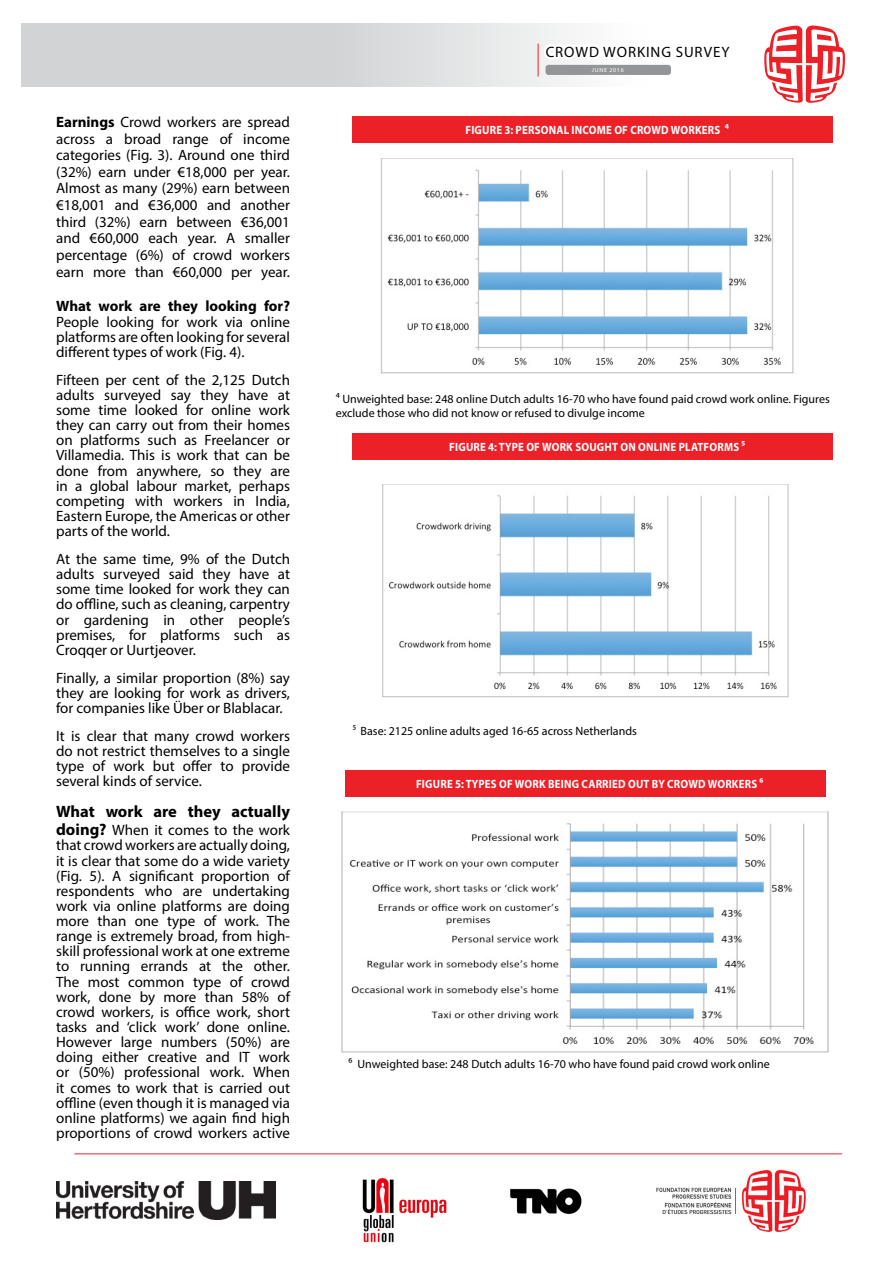
<style>
.page{position:relative;width:893px;height:1263px;background:#fff}
.page>*{position:absolute;margin:0;border:0;box-sizing:border-box;transform-origin:0 0}
.t1{font:700 16.5px "Myriad Pro";color:#000}
.t2{font:15px/15.1px "Myriad Pro";color:#000;text-align:justify}
.t3{font:700 15px "Myriad Pro";color:#000}
.t4{font:15px "Myriad Pro";letter-spacing:.06em;color:#000}
.t5{font:12px/14.4px "Myriad Pro";color:#000}
.t6{font:700 12px "Myriad Pro";letter-spacing:.02em;color:#fff;scale:.9 1}
.t7{font:12px "Myriad Pro";color:#000;scale:.9 1}
.t8{font:6px "Myriad Pro";letter-spacing:.11em;color:#fff}
.s1{font-weight:700}
.s2{font-weight:700;font-size:16.5px}
</style>
<div class="page">
<svg style="left:21px;top:23px;width:520px;height:64px;background:#d7d8d9"></svg>
<svg style="left:764px;top:26px;width:81px;height:77px"></svg>
<svg style="left:541px;top:23px;width:130px;height:64px"></svg>
<div style="left:546px;top:65px;width:125px;height:10px;background:#939598;border-radius:3px"></div>
<hr style="left:538px;top:44px;width:1px;height:33px;background:#ec2027">
<hr style="left:74px;top:1153px;width:768px;height:1px;background:#ec2027">
<img style="left:656px;top:1169px;width:150px;height:63px">
<img style="left:373px;top:142px;width:425px;height:232px">
<div style="left:353px;top:116px;width:480px;height:26px;background:#ec2027"></div>
<div style="left:353px;top:433px;width:480px;height:27px;background:#ec2027"></div>
<img style="left:382px;top:484px;width:407px;height:214px">
<img style="left:341px;top:811px;width:488px;height:242px">
<div style="left:345px;top:770px;width:481px;height:27px;background:#ec2027"></div>
<img style="left:56px;top:1181px;width:220px;height:39px">
<img style="left:510px;top:1188px;width:72px;height:27px">
<img style="left:362px;top:1178px;width:85px;height:65px">
<p class="t2" style="left:56px;top:113px;width:235px;line-height:16.6px"><span class="s1">Earnings</span> Crowd workers are spread across a broad range of income categories (Fig. 3). Around one third (32%) earn under €18,000 per year.<br>Almost as many (29%) earn between €18,001 and €36,000 and another third (32%) earn between €36,001 and €60,000 each year. A smaller percentage (6%) of crowd workers earn more than €60,000 per year.</p>
<p class="t3" style="left:56px;top:297px;width:235px">What work are they looking for?</p>
<p class="t2" style="left:56px;top:314px;width:235px">People looking for work via online platforms are often looking for several different types of work (Fig. 4).</p>
<p class="t2" style="left:56px;top:372px;width:235px">Fifteen per cent of the 2,125 Dutch adults surveyed say they have at some time looked for online work they can carry out from their homes on platforms such as Freelancer or Villamedia. This is work that can be done from anywhere, so they are in a global labour market, perhaps competing with workers in India, Eastern Europe, the Americas or other parts of the world.</p>
<p class="t2" style="left:56px;top:551px;width:235px">At the same time, 9% of the Dutch adults surveyed said they have at some time looked for work they can do offline, such as cleaning, carpentry or gardening in other people’s premises, for platforms such as Croqqer or Uurtjeover.</p>
<p class="t2" style="left:56px;top:670px;width:235px">Finally, a similar proportion (8%) say they are looking for work as drivers, for companies like Über or Blablacar.</p>
<p class="t2" style="left:56px;top:728px;width:235px">It is clear that many crowd workers do not restrict themselves to a single type of work but offer to provide several kinds of service.</p>
<p class="t1" style="left:56px;top:801px;width:235px">What work are they actually</p>
<p class="t2" style="left:56px;top:822px;width:235px"><span class="s2">doing?</span> When it comes to the work that crowd workers are actually doing, it is clear that some do a wide variety (Fig. 5). A significant proportion of respondents who are undertaking work via online platforms are doing more than one type of work. The range is extremely broad, from high&shy;skill professional work at one extreme to running errands at the other.<br>The most common type of crowd work, done by more than 58% of crowd workers, is office work, short tasks and ‘click work’ done online.<br>However large numbers (50%) are doing either creative and IT work or (50%) professional work. When it comes to work that is carried out offline (even though it is managed via online platforms) we again find high proportions of crowd workers active</p>
<p class="t4" style="left:546px;top:43px;width:185px">CROWD WORKING SURVEY</p>
<p class="t8" style="left:592px;top:66px;width:33px">JUNE 2016</p>
<p class="t6" style="left:465px;top:122px;width:294px">FIGURE 3: PERSONAL INCOME OF CROWD WORKERS ⁴</p>
<p class="t5" style="left:336px;top:391px;width:496px">⁴ Unweighted base: 248 online Dutch adults 16-70 who have found paid crowd work online. Figures exclude those who did not know or refused to divulge income</p>
<p class="t6" style="left:449px;top:439px;width:330px">FIGURE 4: TYPE OF WORK SOUGHT ON ONLINE PLATFORMS ⁵</p>
<p class="t7" style="left:353px;top:724px;width:317px">⁵ Base: 2125 online adults aged 16-65 across Netherlands</p>
<p class="t6" style="left:416px;top:776px;width:388px">FIGURE 5: TYPES OF WORK BEING CARRIED OUT BY CROWD WORKERS ⁶</p>
<p class="t5" style="left:348px;top:1057px;width:423px">⁶ Unweighted base: 248 Dutch adults 16-70 who have found paid crowd work online</p>
</div>
